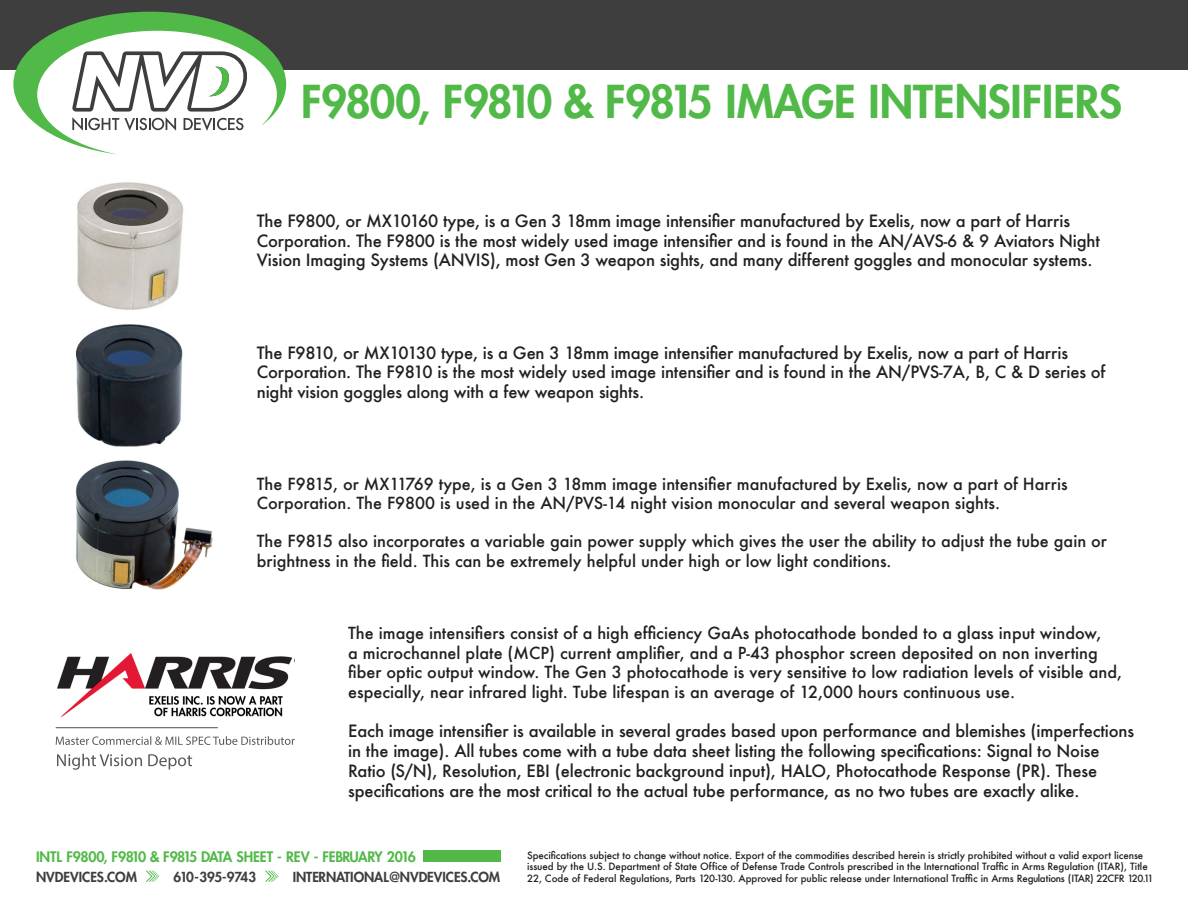
<style>
.page{position:relative;width:1188px;height:918px;background:#fff}
.page>*{position:absolute;margin:0;border:0;box-sizing:border-box;transform-origin:0 0}
.t1{font:800 44.1px "Futura Std";color:#51b948}
.t2{font:500 16.5px/19.8px "Futura";letter-spacing:-.01em;color:#231f20}
.t3{font:500 16.2px/19.4px "Futura";color:#231f20}
.Access{font:800 14.1px "Futura Std";letter-spacing:-.02em;color:#51b948}
.Access-2{font:800 13.5px "Futura Std";color:#3e3e3f}
.Access-3{font:800 13.5px "Futura Std";letter-spacing:-.03em;color:#3e3e3f}
.Body{font:500 9.75px/11.7px "Futura";letter-spacing:-.005em;color:#231f20}
</style>
<div class="page">
<hr style="left:56px;top:727px;width:162px;height:1px;background:#57585a">
<svg style="left:57px;top:754px;width:135px;height:16px"></svg>
<svg style="left:56px;top:736px;width:239px;height:9px"></svg>
<img style="left:57px;top:653px;width:238px;height:65px">
<img style="left:75px;top:460px;width:138px;height:130px">
<img style="left:77px;top:182px;width:107px;height:128px">
<img style="left:75px;top:324px;width:108px;height:123px">
<div style="left:0;top:0;width:1188px;height:69px;background:#3e3e3f"></div>
<svg style="left:13px;top:12px;width:273px;height:143px"></svg>
<svg style="left:265px;top:871px;width:13px;height:11px"></svg>
<svg style="left:146px;top:871px;width:13px;height:11px"></svg>
<div style="left:423px;top:851px;width:77px;height:11px;background:#51b948"></div>
<p class="t1" style="left:301px;top:74px;width:822px">F9800, F9810 &amp; F9815 IMAGE INTENSIFIERS</p>
<p class="t2" style="left:257px;top:211px;width:845px">The F9800, or MX10160 type, is a Gen 3 18mm image intensifier manufactured by Exelis, now a part of Harris<br>Corporation. The F9800 is the most widely used image intensifier and is found in the AN/AVS-6 &amp; 9 Aviators Night<br>Vision Imaging Systems (ANVIS), most Gen 3 weapon sights, and many different goggles and monocular systems.</p>
<p class="t2" style="left:257px;top:342px;width:850px">The F9810, or MX10130 type, is a Gen 3 18mm image intensifier manufactured by Exelis, now a part of Harris<br>Corporation. The F9810 is the most widely used image intensifier and is found in the AN/PVS-7A, B, C &amp; D series of night vision goggles along with a few weapon sights.</p>
<p class="t3" style="left:257px;top:474px;width:812px">The F9815, or MX11769 type, is a Gen 3 18mm image intensifier manufactured by Exelis, now a part of Harris<br>Corporation. The F9800 is used in the AN/PVS-14 night vision monocular and several weapon sights.</p>
<p class="t3" style="left:257px;top:532px;width:852px">The F9815 also incorporates a variable gain power supply which gives the user the ability to adjust the tube gain or brightness in the field. This can be extremely helpful under high or low light conditions.</p>
<p class="t3" style="left:348px;top:624px;width:776px">The image intensifiers consist of a high efficiency GaAs photocathode bonded to a glass input window,<br>a microchannel plate (MCP) current amplifier, and a P-43 phosphor screen deposited on non inverting fiber optic output window. The Gen 3 photocathode is very sensitive to low radiation levels of visible and, especially, near infrared light. Tube lifespan is an average of 12,000 hours continuous use.</p>
<p class="t2" style="left:348px;top:721px;width:787px">Each image intensifier is available in several grades based upon performance and blemishes (imperfections in the image). All tubes come with a tube data sheet listing the following specifications: Signal to Noise Ratio (S/N), Resolution, EBI (electronic background input), HALO, Photocathode Response (PR). These specifications are the most critical to the actual tube performance, as no two tubes are exactly alike.</p>
<p class="Access" style="left:36px;top:848px;width:381px">INTL F9800, F9810 &amp; F9815 DATA SHEET - REV - FEBRUARY 2016</p>
<p class="Access-2" style="left:36px;top:868px;width:103px">NVDEVICES.COM</p>
<p class="Access-3" style="left:174px;top:868px;width:84px">610-395-9743</p>
<p class="Access-2" style="left:293px;top:868px;width:209px">INTERNATIONAL@NVDEVICES.COM</p>
<p class="Body" style="left:527px;top:849px;width:628px">Specifications subject to change without notice. Export of the commodities described herein is strictly prohibited without a valid export license issued by the U.S. Department of State Office of Defense Trade Controls prescribed in the International Traffic in Arms Regulation (ITAR), Title<br>22, Code of Federal Regulations, Parts 120-130. Approved for public release under International Traffic in Arms Regulations (ITAR) 22CFR 120.11</p>
</div>
